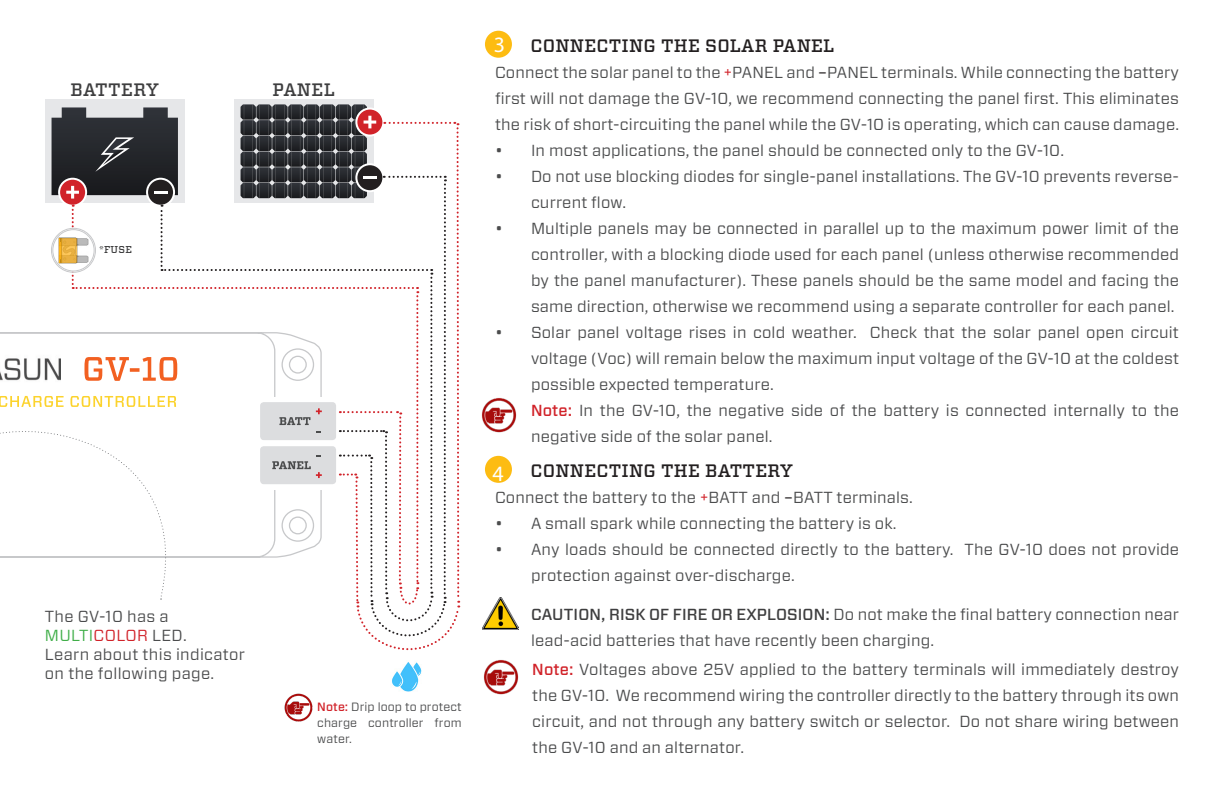
<style>
.page{position:relative;width:1224px;height:792px;background:#fff}
.page>*{position:absolute;margin:0;border:0;box-sizing:border-box;transform-origin:0 0}
.t1{font:22px "Myriad Pro";color:#fff}
.t2{font:500 18px "Vitesse";letter-spacing:.01em;color:#231f20}
.t3{font:500 18px "Vitesse";letter-spacing:.02em;color:#3e3e3f}
.Manual_Spec_list{font:16px/26px "Forza";letter-spacing:.01em;color:#4b4c4d}
.t4{font:12px/16px "Forza";letter-spacing:.01em;color:#4b4c4d;text-align:justify}
.t5{font:500 10px "Vitesse";color:#3e3e3f}
.s1{color:#40ae49}
.s2{color:#d1232a}
.s3{font-weight:500;color:#d1232a}
.s4{color:#231f20}
.s5{font-weight:500;color:#3e3e3f}
</style>
<div class="page">
<div style="left:45px;top:99px;width:139px;height:103px;background:#e6e7e9"></div>
<div style="left:234px;top:99px;width:140px;height:103px;background:#e6e7e9"></div>
<img style="left:392px;top:663px;width:30px;height:29px">
<svg style="left:0;top:104px;width:460px;height:559px"></svg>
<svg style="left:52px;top:229px;width:43px;height:43px"></svg>
<div style="left:51px;top:228px;width:45px;height:45px;border:1px solid #c7c8ca;border-radius:50%"></div>
<div style="left:53px;top:229px;width:41px;height:42px;border:1px solid #c7c8ca;border-radius:50%"></div>
<img style="left:59px;top:238px;width:29px;height:25px">
<div style="left:485px;top:456px;width:27px;height:27px;background:#fdbc12;border-radius:50%"></div>
<div style="left:485px;top:31px;width:27px;height:27px;background:#fdbc12;border-radius:50%"></div>
<img style="left:481px;top:398px;width:36px;height:35px">
<img style="left:284px;top:693px;width:29px;height:29px">
<img style="left:482px;top:597px;width:36px;height:32px">
<img style="left:483px;top:660px;width:36px;height:35px">
<p class="t3" style="left:70px;top:78px;width:90px">BATTERY</p>
<p class="t3" style="left:273px;top:78px;width:64px">PANEL</p>
<p class="t5" style="left:99px;top:243px;width:34px">*FUSE</p>
<p class="Manual_Spec_list" style="left:45px;top:606px;width:143px;line-height:19.2px">The GV-10 has a<br><span class="s1">MULTI</span><span class="s2">COLOR</span> LED.</p>
<p class="Manual_Spec_list" style="left:45px;top:645px;width:202px;line-height:19.2px">Learn about this indicator on the following page.</p>
<p class="t4" style="left:317px;top:698px;width:146px"><span class="s3">Note:</span> Drip loop to protect charge controller from water.</p>
<p class="t1" style="left:494px;top:31px;width:13px">3</p>
<p class="t2" style="left:531px;top:34px;width:305px">CONNECTING THE SOLAR PANEL</p>
<p class="Manual_Spec_list" style="left:495px;top:60px;width:686px;text-align:justify">Connect the solar panel to the <span class="s2">+</span>PANEL and <span class="s4">–</span>PANEL terminals. While connecting the battery first will not damage the GV-10, we recommend connecting the panel first. This eliminates the risk of short-circuiting the panel while the GV-10 is operating, which can cause damage.</p>
<p class="Manual_Spec_list" style="left:495px;top:138px;width:571px">• In most applications, the panel should be connected only to the GV-10.</p>
<p class="Manual_Spec_list" style="left:531px;top:164px;width:650px;text-indent:-36px">• Do not use blocking diodes for single-panel installations. The GV-10 prevents reverse&shy;current flow.</p>
<p class="Manual_Spec_list" style="left:531px;top:216px;width:650px;text-align:justify;text-indent:-36px">• Multiple panels may be connected in parallel up to the maximum power limit of the controller, with a blocking diode used for each panel (unless otherwise recommended by the panel manufacturer). These panels should be the same model and facing the same direction, otherwise we recommend using a separate controller for each panel.</p>
<p class="Manual_Spec_list" style="left:531px;top:320px;width:650px;text-align:justify;text-indent:-36px">• Solar panel voltage rises in cold weather. Check that the solar panel open circuit voltage (Voc) will remain below the maximum input voltage of the GV-10 at the coldest possible expected temperature.</p>
<p class="Manual_Spec_list" style="left:531px;top:398px;width:650px"><span class="s3">Note:</span> In the GV-10, the negative side of the battery is connected internally to the negative side of the solar panel.</p>
<p class="t2" style="left:531px;top:459px;width:264px">CONNECTING THE BATTERY</p>
<p class="Manual_Spec_list" style="left:495px;top:485px;width:419px">Connect the battery to the <span class="s2">+</span>BATT and <span class="s4">–</span>BATT terminals.</p>
<p class="Manual_Spec_list" style="left:495px;top:511px;width:403px">• A small spark while connecting the battery is ok.</p>
<p class="Manual_Spec_list" style="left:531px;top:537px;width:650px;text-indent:-36px">• Any loads should be connected directly to the battery. The GV-10 does not provide protection against over-discharge.</p>
<p class="t1" style="left:493px;top:460px;width:13px">4</p>
<p class="Manual_Spec_list" style="left:531px;top:602px;width:650px"><span class="s5">CAUTION, RISK OF FIRE OR EXPLOSION:</span> Do not make the final battery connection near lead-acid batteries that have recently been charging.</p>
<p class="Manual_Spec_list" style="left:532px;top:657px;width:648px;text-align:justify"><span class="s3">Note:</span> Voltages above 25V applied to the battery terminals will immediately destroy the GV-10. We recommend wiring the controller directly to the battery through its own circuit, and not through any battery switch or selector. Do not share wiring between the GV-10 and an alternator.</p>
</div>
